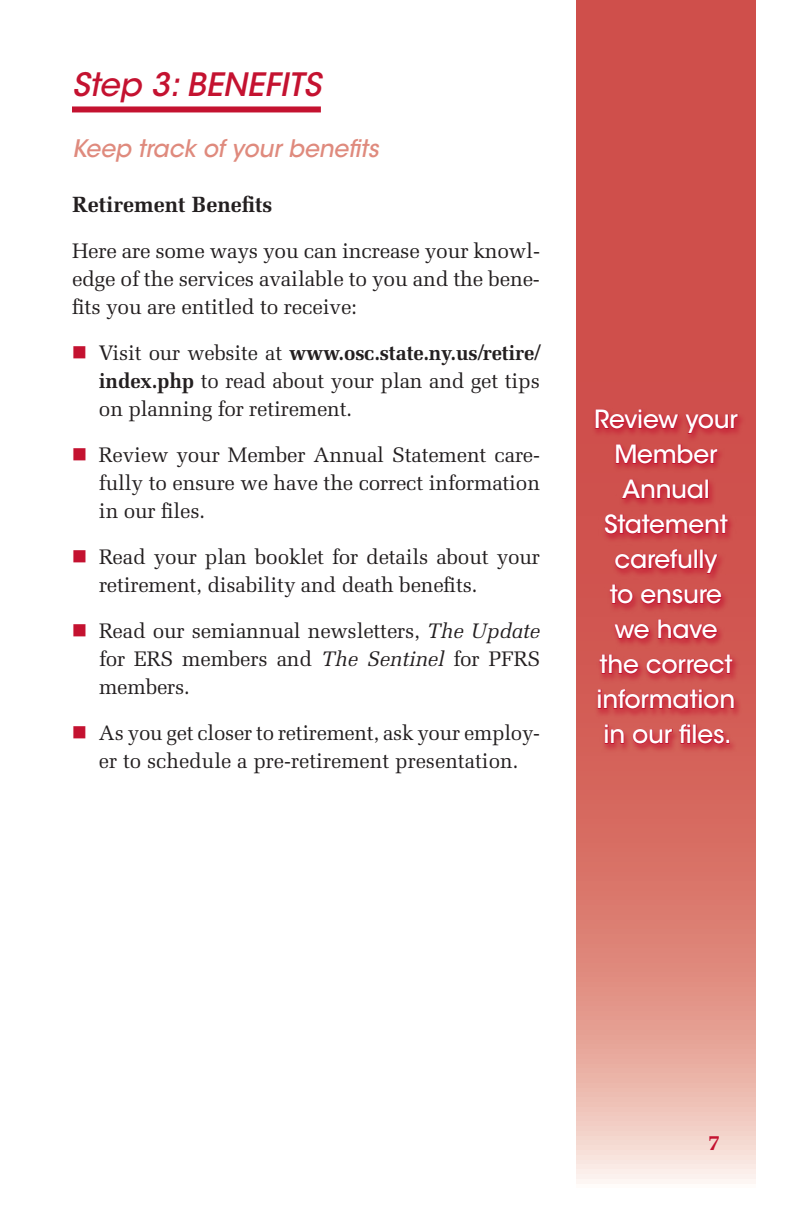
<style>
.page{position:relative;width:792px;height:1224px;background:#fff}
.page>*{position:absolute;margin:0;border:0;box-sizing:border-box;transform-origin:0 0}
.t1{font:italic 500 32px "ITC Avant Garde Std";color:#c41230}
.t2{font:500 25px/35px "ITC Avant Garde Std";letter-spacing:-.01em;color:#fff;text-align:center}
.t3{font:italic 500 24px "ITC Avant Garde Std";color:#df8a7d}
.t4{font:700 22px "Melior LT Std";color:#231f20}
.t5{font:700 22px "Melior LT Std";color:#c41230}
.t6{font:21px/28px "Melior LT Std";letter-spacing:-.01em;color:#231f20;text-align:justify}
.s1{color:#c41230}
.s2{font-weight:700}
.s3{font-style:italic}
</style>
<div class="page">
<svg style="left:576px;top:0;width:180px;height:1184px;background:#d8716a"></svg>
<div style="left:72px;top:106px;width:249px;height:6px;background:#c41230"></div>
<div style="left:592px;top:408px;width:154px;height:345px;background:#c41230;opacity:.8"></div>
<svg style="left:595px;top:409px;width:144px;height:26px;background:#ca3640"></svg>
<svg style="left:615px;top:443px;width:103px;height:22px;background:#c9333e"></svg>
<svg style="left:621px;top:479px;width:82px;height:21px;background:#c93640"></svg>
<div style="left:705px;top:479px;width:4px;height:20px;border:1px solid #c41230"></div>
<svg style="left:604px;top:514px;width:125px;height:21px;background:#c9333f"></svg>
<svg style="left:614px;top:549px;width:78px;height:21px;background:#ca3540"></svg>
<div style="left:694px;top:549px;width:4px;height:20px;border:1px solid #c41230"></div>
<div style="left:700px;top:549px;width:3px;height:20px;border:1px solid #c41230"></div>
<svg style="left:703px;top:554px;width:16px;height:21px"></svg>
<svg style="left:609px;top:584px;width:25px;height:21px"></svg>
<svg style="left:640px;top:588px;width:82px;height:17px"></svg>
<svg style="left:613px;top:623px;width:37px;height:17px"></svg>
<svg style="left:657px;top:619px;width:61px;height:21px"></svg>
<svg style="left:599px;top:654px;width:40px;height:21px"></svg>
<svg style="left:646px;top:654px;width:87px;height:21px;background:#cb3a43"></svg>
<svg style="left:598px;top:689px;width:137px;height:21px;background:#cb3a43"></svg>
<svg style="left:605px;top:724px;width:20px;height:20px"></svg>
<svg style="left:632px;top:724px;width:59px;height:21px"></svg>
<div style="left:693px;top:724px;width:3px;height:20px;border:1px solid #c41230"></div>
<svg style="left:697px;top:728px;width:33px;height:17px"></svg>
<h1 class="t1" style="left:72px;top:64px;width:250px">Step 3: BENEFITS</h1>
<p class="t3" style="left:72px;top:133px;width:308px">Keep track of your benefits</p>
<p class="t4" style="left:72px;top:191px;width:202px">Retirement Benefits</p>
<p class="t6" style="left:72px;top:237px;width:470px">Here are some ways you can increase your knowl&shy;edge of the services available to you and the bene&shy;fits you are entitled to receive:</p>
<p class="t6" style="left:99px;top:339px;width:443px;text-indent:-27px"><span class="s1">■</span> Visit our website at <span class="s2">www.osc.state.ny.us/retire/ index.php</span> to read about your plan and get tips on planning for retirement.</p>
<p class="t6" style="left:99px;top:441px;width:443px;text-indent:-27px"><span class="s1">■</span> Review your Member Annual Statement care&shy;fully to ensure we have the correct information in our files.</p>
<p class="t6" style="left:99px;top:543px;width:442px;text-indent:-27px"><span class="s1">■</span> Read your plan booklet for details about your retirement, disability and death benefits.</p>
<p class="t6" style="left:99px;top:617px;width:443px;text-indent:-27px"><span class="s1">■</span> Read our semiannual newsletters, <span class="s3">The Update </span>for ERS members and <span class="s3">The Sentinel</span> for PFRS members.</p>
<p class="t6" style="left:72px;top:719px;width:470px;text-align:center"><span class="s1">■</span> As you get closer to retirement, ask your employ&shy;er to schedule a pre-retirement presentation.</p>
<p class="t2" style="left:594px;top:402px;width:145px">Review your<br>Member<br>Annual<br>Statement carefully<br>to ensure we have the correct information in our files.</p>
<p class="t5" style="left:708px;top:1130px;width:14px">7</p>
</div>
